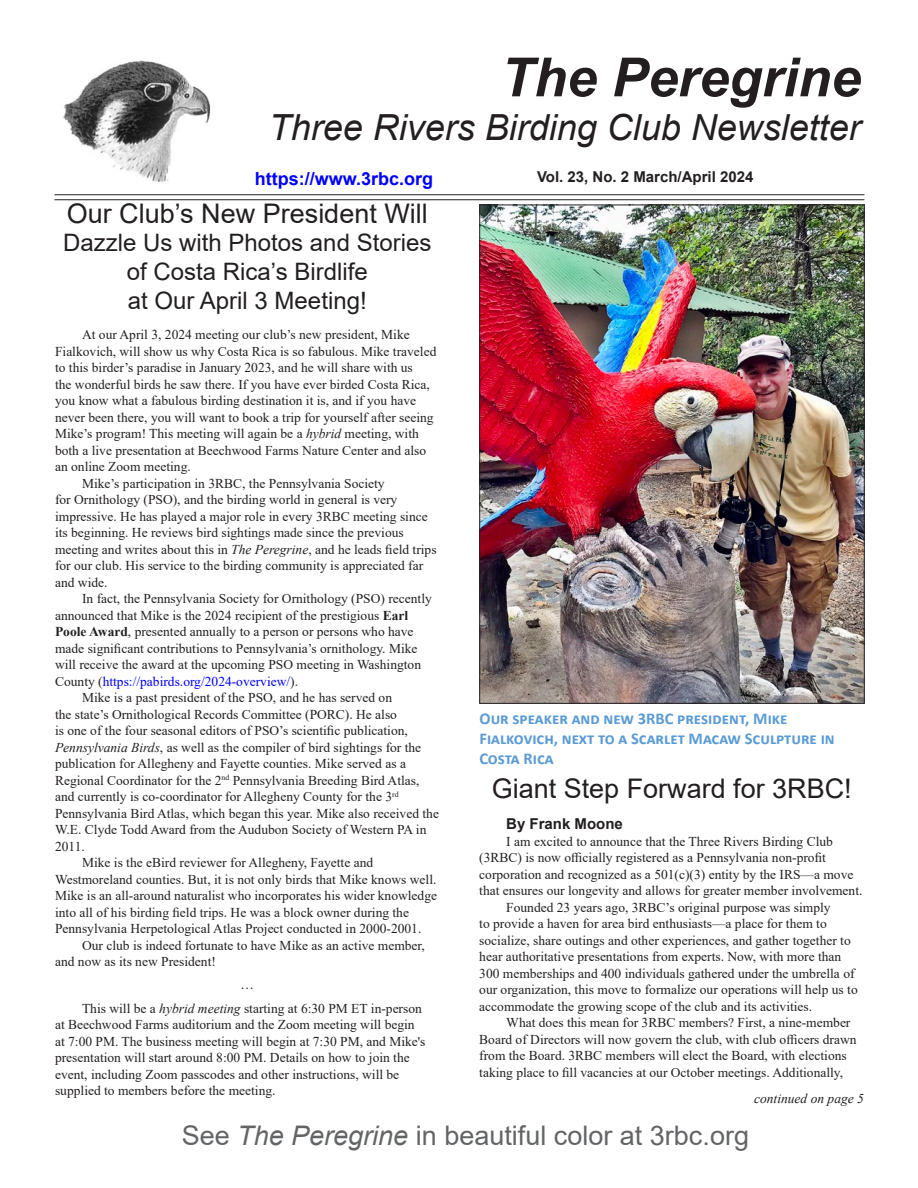
<style>
.page{position:relative;width:918px;height:1188px;background:#fff}
.page>*{position:absolute;margin:0;border:0;box-sizing:border-box;transform-origin:0 0}
.t1{font:italic 700 54px "Arial";color:#231f20}
.t2{font:italic 36px "Arial";color:#231f20}
.PERE_Headline{font:27px "Arial";color:#231f20}
.Standing_Heads{font:27px "Arial";color:#636466}
.PERE_Headline-2{font:24px/28.8px "Arial";color:#231f20;text-align:center}
.Hyperlink{font:700 18px "Arial";color:#00f}
.CAPTION_NEW{font:700 16.5px/19.8px "Calibri";color:#5b9bd5}
.Story_Credit{font:700 15px "Arial";color:#231f20}
.PERE_Body_text{font:13.5px/16.5px "Times New Roman";color:#231f20}
.Continue{font:italic 13.5px "Times New Roman";color:#231f20}
.s1{font-style:italic}
.s2{font-weight:700}
.s3{color:#00f}
</style>
<div class="page">
<hr style="left:54px;top:194px;width:810px;height:1px;background:#231f20">
<hr style="left:54px;top:199px;width:810px;height:1px;background:#231f20">
<img style="left:62px;top:60px;width:149px;height:122px">
<img style="left:482px;top:207px;width:380px;height:495px">
<p class="t1" style="left:501px;top:41px;width:362px">The Peregrine</p>
<p class="t2" style="left:269px;top:104px;width:594px">Three Rivers Birding Club Newsletter</p>
<p class="Hyperlink" style="left:255px;top:166px;width:180px">https://www.3rbc.org</p>
<p class="Story_Credit" style="left:537px;top:166px;width:218px">Vol. 23, No. 2 March/April 2024</p>
<p class="PERE_Headline" style="left:67px;top:195px;width:363px">Our Club’s New President Will</p>
<p class="PERE_Headline-2" style="left:63px;top:229px;width:370px">Dazzle Us with Photos and Stories of Costa Rica’s Birdlife<br>at Our April 3 Meeting!</p>
<p class="PERE_Body_text" style="left:55px;top:326px;width:383px;text-indent:27px">At our April 3, 2024 meeting our club’s new president, Mike Fialkovich, will show us why Costa Rica is so fabulous. Mike traveled to this birder’s paradise in January 2023, and he will share with us<br>the wonderful birds he saw there. If you have ever birded Costa Rica, you know what a fabulous birding destination it is, and if you have never been there, you will want to book a trip for yourself after seeing Mike’s program! This meeting will again be a <span class="s1">hybrid</span> meeting, with both a live presentation at Beechwood Farms Nature Center and also an online Zoom meeting.</p>
<p class="PERE_Body_text" style="left:55px;top:474px;width:383px;text-indent:27px">Mike’s participation in 3RBC, the Pennsylvania Society<br>for Ornithology (PSO), and the birding world in general is very impressive. He has played a major role in every 3RBC meeting since its beginning. He reviews bird sightings made since the previous meeting and writes about this in <span class="s1">The Peregrine</span>, and he leads field trips for our club. His service to the birding community is appreciated far and wide.</p>
<p class="PERE_Body_text" style="left:55px;top:590px;width:378px;text-indent:27px">In fact, the Pennsylvania Society for Ornithology (PSO) recently announced that Mike is the 2024 recipient of the prestigious <span class="s2">Earl Poole Award</span>, presented annually to a person or persons who have made significant contributions to Pennsylvania’s ornithology. Mike will receive the award at the upcoming PSO meeting in Washington County (<span class="s3">https://pabirds.org/2024-overview/</span>).</p>
<p class="PERE_Body_text" style="left:55px;top:689px;width:385px;text-indent:27px">Mike is a past president of the PSO, and he has served on<br>the state’s Ornithological Records Committee (PORC). He also<br>is one of the four seasonal editors of PSO’s scientific publication, <span class="s1">Pennsylvania Birds</span>, as well as the compiler of bird sightings for the publication for Allegheny and Fayette counties. Mike served as a Regional Coordinator for the 2<sup>nd</sup> Pennsylvania Breeding Bird Atlas, and currently is co-coordinator for Allegheny County for the 3<sup>rd </sup>Pennsylvania Bird Atlas, which began this year. Mike also received the W.E. Clyde Todd Award from the Audubon Society of Western PA in 2011.</p>
<p class="PERE_Body_text" style="left:55px;top:854px;width:384px;text-indent:27px">Mike is the eBird reviewer for Allegheny, Fayette and Westmoreland counties. But, it is not only birds that Mike knows well.<br>Mike is an all-around naturalist who incorporates his wider knowledge into all of his birding field trips. He was a block owner during the Pennsylvania Herpetological Atlas Project conducted in 2000-2001.</p>
<p class="PERE_Body_text" style="left:55px;top:936px;width:371px;text-indent:27px">Our club is indeed fortunate to have Mike as an active member, and now as its new President!</p>
<p class="PERE_Body_text" style="left:241px;top:976px;width:15px">…</p>
<p class="PERE_Body_text" style="left:55px;top:999px;width:372px;text-indent:27px">This will be a <span class="s1">hybrid meeting</span> starting at 6:30 PM ET in-person at Beechwood Farms auditorium and the Zoom meeting will begin at 7:00 PM. The business meeting will begin at 7:30 PM, and Mike's presentation will start around 8:00 PM. Details on how to join the event, including Zoom passcodes and other instructions, will be supplied to members before the meeting.</p>
<p class="CAPTION_NEW" style="left:480px;top:709px;width:357px">Our speaker and new 3RBC president, Mike<br>Fialkovich, next to a Scarlet Macaw Sculpture in<br>Costa Rica</p>
<p class="PERE_Headline" style="left:492px;top:770px;width:362px">Giant Step Forward for 3RBC!</p>
<p class="Story_Credit" style="left:506px;top:814px;width:118px">By Frank Moone</p>
<p class="PERE_Body_text" style="left:479px;top:833px;width:385px;text-indent:27px">I am excited to announce that the Three Rivers Birding Club (3RBC) is now officially registered as a Pennsylvania non-profit corporation and recognized as a 501(c)(3) entity by the IRS—a move that ensures our longevity and allows for greater member involvement.</p>
<p class="PERE_Body_text" style="left:479px;top:899px;width:380px;text-indent:27px">Founded 23 years ago, 3RBC’s original purpose was simply<br>to provide a haven for area bird enthusiasts—a place for them to socialize, share outings and other experiences, and gather together to hear authoritative presentations from experts. Now, with more than 300 memberships and 400 individuals gathered under the umbrella of our organization, this move to formalize our operations will help us to accommodate the growing scope of the club and its activities.</p>
<p class="PERE_Body_text" style="left:479px;top:1014px;width:379px;text-indent:27px">What does this mean for 3RBC members? First, a nine-member Board of Directors will now govern the club, with club officers drawn from the Board. 3RBC members will elect the Board, with elections taking place to fill vacancies at our October meetings. Additionally,</p>
<p class="Continue" style="left:754px;top:1089px;width:111px">continued on page 5</p>
<p class="Standing_Heads" style="left:182px;top:1117px;width:569px">See <span class="s1">The Peregrine</span> in beautiful color at 3rbc.org</p>
</div>
